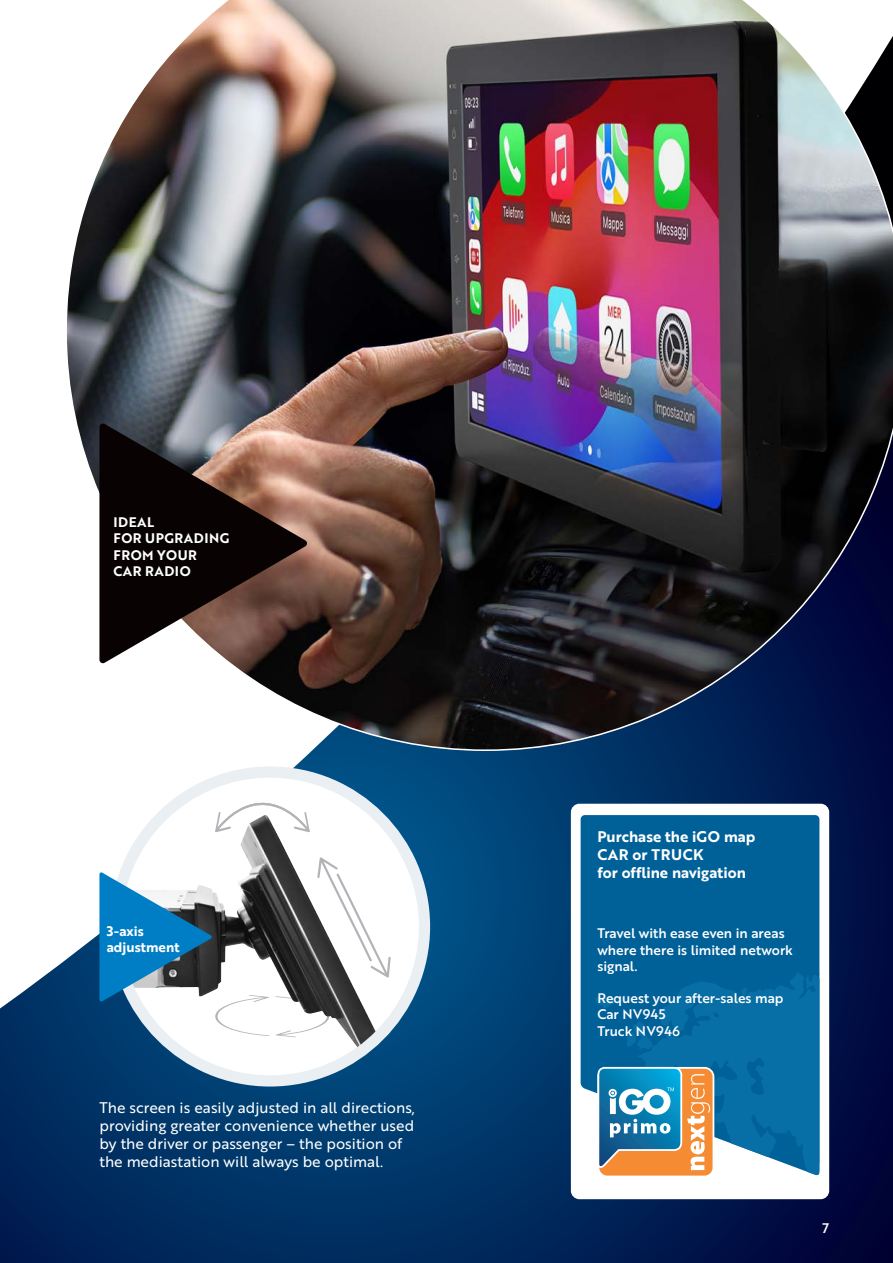
<style>
.page{position:relative;width:893px;height:1263px;background:#fff}
.page>*{position:absolute;margin:0;border:0;box-sizing:border-box;transform-origin:0 0}
.t1{font:15px/18px "Brother 1816 Regular";color:#fff}
.t2{font:15px/18px "Brother 1816 Bold";color:#fff}
.t3{font:13.5px/16.2px "Brother 1816 Medium";color:#fff}
.t4{font:13.5px/16.2px "Brother 1816 Bold";letter-spacing:.04em;color:#fff}
</style>
<div class="page">
<svg style="left:0;top:751px;width:893px;height:512px;background:#1c4674"></svg>
<div style="left:110px;top:766px;width:320px;height:320px;background:#e9eff3;border-radius:50%"></div>
<img style="left:67px;top:0;width:826px;height:751px">
<div style="left:121px;top:778px;width:298px;height:297px;background:#fff;border-radius:50%"></div>
<svg style="left:218px;top:802px;width:89px;height:13px"></svg>
<img style="left:121px;top:815px;width:255px;height:232px">
<svg style="left:99px;top:857px;width:292px;height:180px"></svg>
<svg style="left:99px;top:423px;width:209px;height:241px;background:#4d3d38"></svg>
<div style="left:571px;top:804px;width:258px;height:395px;background:#fff;border-radius:9px"></div>
<div style="left:581px;top:815px;width:238px;height:278px;background:#006199"></div>
<svg style="left:595px;top:959px;width:224px;height:217px;background:#347ea1"></svg>
<p class="t4" style="left:113px;top:514px;width:117px">IDEAL<br>FOR UPGRADING<br>FROM YOUR<br>CAR RADIO</p>
<p class="t4" style="left:107px;top:922px;width:74px">3-axis adjustment</p>
<p class="t1" style="left:99px;top:1098px;width:317px">The screen is easily adjusted in all directions, providing greater convenience whether used by the driver or passenger – the position of the mediastation will always be optimal.</p>
<p class="t2" style="left:597px;top:827px;width:159px">Purchase the iGO map<br>CAR or TRUCK<br>for offline navigation</p>
<p class="t3" style="left:597px;top:925px;width:197px">Travel with ease even in areas where there is limited network signal.</p>
<p class="t3" style="left:597px;top:990px;width:188px">Request your after-sales map<br>Car NV945<br>Truck NV946</p>
<p class="t3" style="left:822px;top:1219px;width:8px">7</p>
</div>
